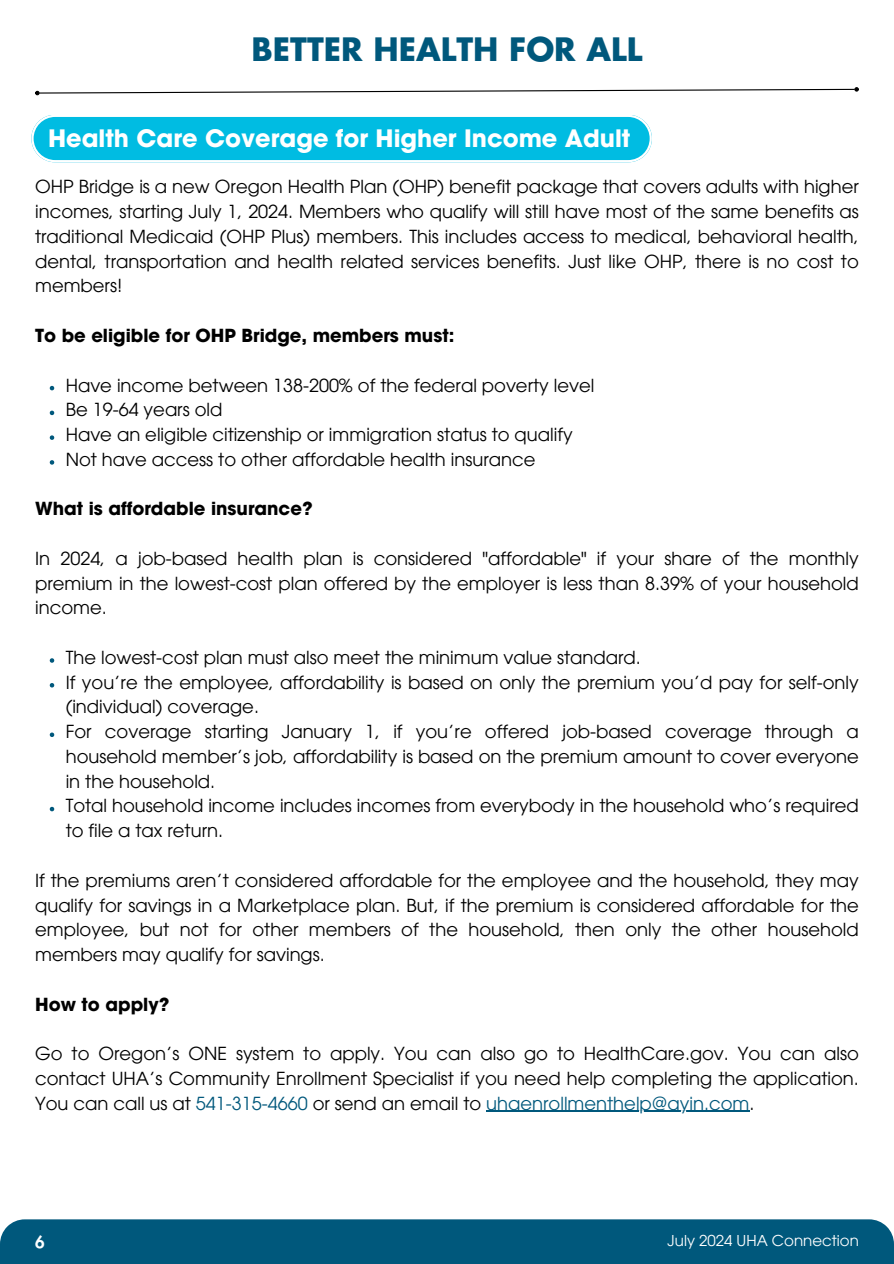
<style>
.page{position:relative;width:894px;height:1264px;background:#fff}
.page>*{position:absolute;margin:0;border:0;box-sizing:border-box;transform-origin:0 0}
.t1{font:700 31.5px "Futura LT Pro";color:#00587c}
.t2{font:700 24px "ITC Avant Garde Pro";color:#fff}
.t3{font:18px/24.8px "ITC Avant Garde Pro";color:#000;text-align:justify}
.t4{font:700 18px "ITC Avant Garde Pro";color:#000}
.t5{font:800 16.5px "Futura LT Pro";color:#fff}
.t6{font:15px "ITC Avant Garde Pro";color:#fff}
.s1{color:#00587c}
</style>
<div class="page">
<svg style="left:35px;top:87px;width:823px;height:8px"></svg>
<svg style="left:31px;top:115px;width:620px;height:47px;background:#1ac2e4"></svg>
<svg style="left:50px;top:386px;width:4px;height:4px"></svg>
<svg style="left:50px;top:410px;width:4px;height:5px"></svg>
<svg style="left:50px;top:435px;width:4px;height:5px"></svg>
<svg style="left:50px;top:460px;width:4px;height:4px"></svg>
<svg style="left:50px;top:658px;width:4px;height:4px"></svg>
<svg style="left:50px;top:683px;width:4px;height:4px"></svg>
<svg style="left:50px;top:732px;width:4px;height:5px"></svg>
<svg style="left:50px;top:806px;width:4px;height:5px"></svg>
<hr style="left:486px;top:1110px;width:263px;height:1px;background:#00587c">
<div style="left:0;top:1219px;width:893px;height:44px;background:#00587c"></div>
<h1 class="t1" style="left:251px;top:25px;width:392px">BETTER HEALTH FOR ALL</h1>
<h2 class="t2" style="left:48px;top:122px;width:583px">Health Care Coverage for Higher Income Adult</h2>
<p class="t3" style="left:35px;top:174px;width:825px">OHP Bridge is a new Oregon Health Plan (OHP) benefit package that covers adults with higher incomes, starting July 1, 2024. Members who qualify will still have most of the same benefits as traditional Medicaid (OHP Plus) members. This includes access to medical, behavioral health, dental, transportation and health related services benefits. Just like OHP, there is no cost to members!</p>
<p class="t4" style="left:35px;top:323px;width:420px">To be eligible for OHP Bridge, members must:</p>
<p class="t3" style="left:66px;top:372px;width:530px;text-align:left">Have income between 138-200% of the federal poverty level Be 19-64 years old<br>Have an eligible citizenship or immigration status to qualify Not have access to other affordable health insurance</p>
<p class="t4" style="left:35px;top:496px;width:279px">What is affordable insurance?</p>
<p class="t3" style="left:35px;top:545px;width:825px">In 2024, a job-based health plan is considered "affordable" if your share of the monthly premium in the lowest-cost plan offered by the employer is less than 8.39% of your household income.</p>
<p class="t3" style="left:66px;top:644px;width:794px;text-align:left">The lowest-cost plan must also meet the minimum value standard.<br>If you’re the employee, affordability is based on only the premium you’d pay for self-only (individual) coverage.<br>For coverage starting January 1, if you’re offered job-based coverage through a household member’s job, affordability is based on the premium amount to cover everyone in the household.<br>Total household income includes incomes from everybody in the household who’s required to file a tax return.</p>
<p class="t3" style="left:35px;top:867px;width:825px">If the premiums aren’t considered affordable for the employee and the household, they may qualify for savings in a Marketplace plan. But, if the premium is considered affordable for the employee, but not for other members of the household, then only the other household members may qualify for savings.</p>
<p class="t4" style="left:35px;top:991px;width:136px">How to apply?</p>
<p class="t3" style="left:35px;top:1040px;width:825px">Go to Oregon’s ONE system to apply. You can also go to HealthCare.gov. You can also contact UHA’s Community Enrollment Specialist if you need help completing the application.<br>You can call us at <span class="s1">541-315-4660</span> or send an email to <span class="s1">uhaenrollmenthelp@ayin.com</span>.</p>
<p class="t5" style="left:35px;top:1229px;width:11px">6</p>
<p class="t6" style="left:667px;top:1230px;width:193px">July 2024 UHA Connection</p>
</div>
